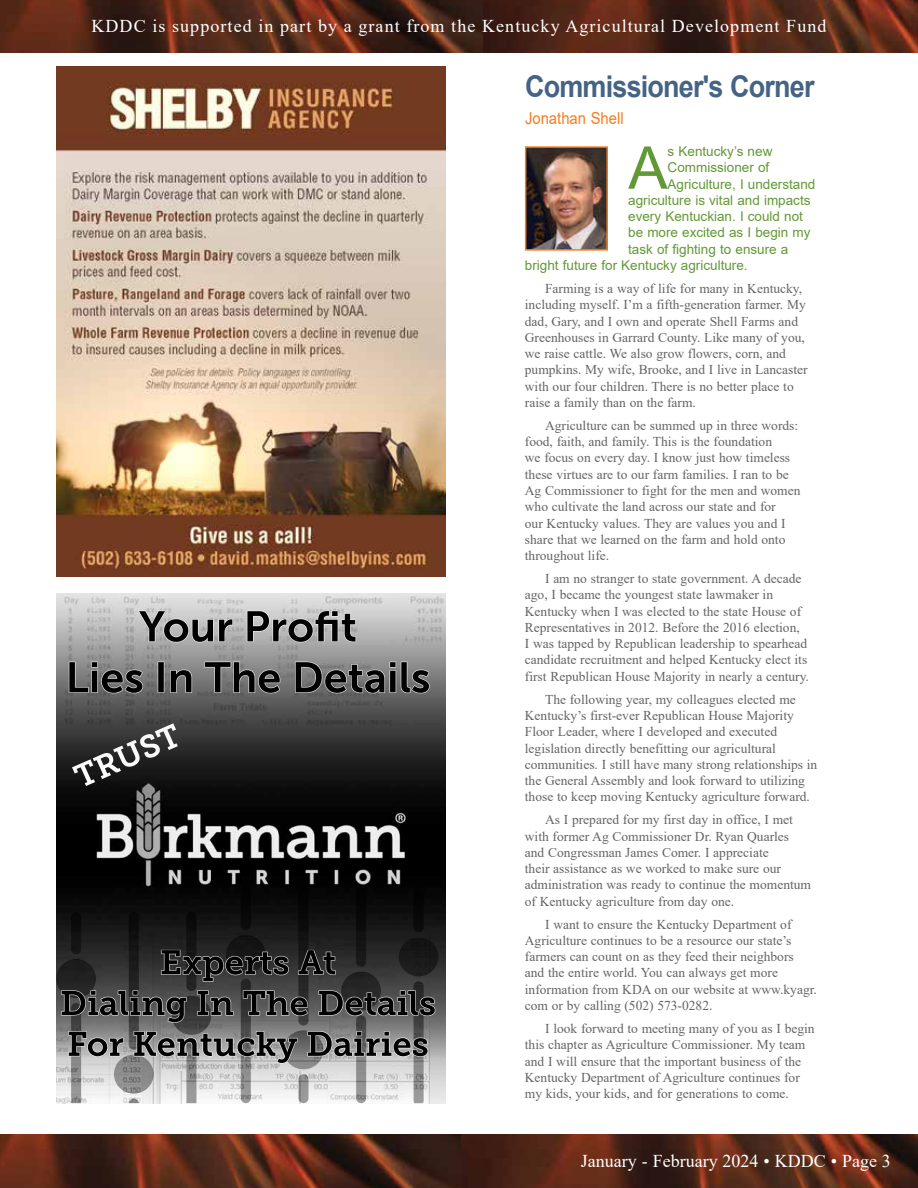
<style>
.page{position:relative;width:918px;height:1188px;background:#fff}
.page>*{position:absolute;margin:0;border:0;box-sizing:border-box;transform-origin:0 0}
.t1{font:58.95px "Arial";color:#629836}
.t2{font:700 30px "Arial";letter-spacing:-.03em;color:#456485;scale:.9 1}
.t3{font:18px "Times New Roman";letter-spacing:.06em;color:#fff}
.t4{font:18px "Times New Roman";color:#fff}
.t5{font:16.5px "Arial";color:#f57d23;scale:.9 1}
.t6{font:13.5px/16.2px "Times New Roman";color:#636466}
.t7{font:13.5px "Arial";color:#629836}
</style>
<div class="page">
<img style="left:460px;top:1134px;width:458px;height:54px">
<img style="left:0;top:1134px;width:460px;height:54px">
<img style="left:1px;top:0;width:483px;height:53px">
<img style="left:484px;top:0;width:434px;height:53px">
<img style="left:528px;top:149px;width:77px;height:99px">
<div style="left:525px;top:146px;width:83px;height:105px;border:2px solid #f57d23"></div>
<img style="left:56px;top:67px;width:390px;height:510px">
<img style="left:56px;top:593px;width:390px;height:510px">
<img style="left:71px;top:912px;width:10px;height:42px">
<img style="left:71px;top:1003px;width:10px;height:100px">
<img style="left:129px;top:912px;width:10px;height:138px">
<svg style="left:129px;top:1099px;width:10px;height:4px"></svg>
<img style="left:186px;top:912px;width:10px;height:79px">
<img style="left:186px;top:1040px;width:10px;height:63px">
<img style="left:56px;top:959px;width:40px;height:39px">
<img style="left:114px;top:1055px;width:40px;height:39px">
<img style="left:172px;top:996px;width:39px;height:39px">
<img style="left:241px;top:888px;width:10px;height:42px">
<img style="left:241px;top:979px;width:10px;height:124px">
<img style="left:298px;top:888px;width:10px;height:138px">
<img style="left:298px;top:1074px;width:10px;height:29px">
<img style="left:356px;top:888px;width:10px;height:79px">
<img style="left:356px;top:1015px;width:10px;height:88px">
<img style="left:226px;top:935px;width:40px;height:14px">
<img style="left:284px;top:1030px;width:39px;height:39px">
<img style="left:341px;top:972px;width:40px;height:39px">
<img style="left:414px;top:890px;width:10px;height:42px">
<img style="left:414px;top:981px;width:10px;height:122px">
<img style="left:399px;top:937px;width:39px;height:39px">
<img style="left:138px;top:610px;width:218px;height:33px">
<img style="left:161px;top:949px;width:175px;height:26px">
<h3 class="t3" style="left:91px;top:13px;width:737px">KDDC is supported in part by a grant from the Kentucky Agricultural Development Fund</h3>
<h2 class="t2" style="left:525px;top:66px;width:323px">Commissioner's Corner</h2>
<p class="t5" style="left:525px;top:107px;width:111px">Jonathan Shell</p>
<h1 class="t1" style="left:628px;top:127px;width:41px">A</h1>
<p class="t7" style="left:668px;top:142px;width:106px">s Kentucky’s new</p>
<p class="t7" style="left:668px;top:158px;width:103px">Commissioner of</p>
<p class="t7" style="left:668px;top:175px;width:149px">Agriculture, I understand</p>
<p class="t7" style="left:628px;top:191px;width:184px">agriculture is vital and impacts</p>
<p class="t7" style="left:628px;top:207px;width:176px">every Kentuckian. I could not</p>
<p class="t7" style="left:628px;top:223px;width:184px">be more excited as I begin my</p>
<p class="t7" style="left:628px;top:240px;width:162px">task of fighting to ensure a</p>
<p class="t7" style="left:525px;top:256px;width:224px">bright future for Kentucky agriculture.</p>
<p class="t6" style="left:525px;top:280px;width:284px;text-indent:20px">Farming is a way of life for many in Kentucky, including myself. I’m a fifth-generation farmer. My dad, Gary, and I own and operate Shell Farms and Greenhouses in Garrard County. Like many of you, we raise cattle. We also grow flowers, corn, and pumpkins. My wife, Brooke, and I live in Lancaster with our four children. There is no better place to raise a family than on the farm.</p>
<p class="t6" style="left:525px;top:417px;width:277px;text-indent:20px">Agriculture can be summed up in three words: food, faith, and family. This is the foundation<br>we focus on every day. I know just how timeless these virtues are to our farm families. I ran to be Ag Commissioner to fight for the men and women who cultivate the land across our state and for<br>our Kentucky values. They are values you and I share that we learned on the farm and hold onto throughout life.</p>
<p class="t6" style="left:525px;top:570px;width:286px;text-indent:20px">I am no stranger to state government. A decade ago, I became the youngest state lawmaker in Kentucky when I was elected to the state House of Representatives in 2012. Before the 2016 election,<br>I was tapped by Republican leadership to spearhead candidate recruitment and helped Kentucky elect its first Republican House Majority in nearly a century.</p>
<p class="t6" style="left:525px;top:691px;width:294px;text-indent:20px">The following year, my colleagues elected me Kentucky’s first-ever Republican House Majority Floor Leader, where I developed and executed legislation directly benefitting our agricultural communities. I still have many strong relationships in the General Assembly and look forward to utilizing those to keep moving Kentucky agriculture forward.</p>
<p class="t6" style="left:525px;top:811px;width:288px;text-indent:20px">As I prepared for my first day in office, I met with former Ag Commissioner Dr. Ryan Quarles and Congressman James Comer. I appreciate<br>their assistance as we worked to make sure our administration was ready to continue the momentum of Kentucky agriculture from day one.</p>
<p class="t6" style="left:525px;top:916px;width:294px;text-indent:20px">I want to ensure the Kentucky Department of Agriculture continues to be a resource our state’s farmers can count on as they feed their neighbors<br>and the entire world. You can always get more information from KDA on our website at www.kyagr. com or by calling (502) 573-0282.</p>
<p class="t6" style="left:525px;top:1020px;width:291px;text-indent:20px">I look forward to meeting many of you as I begin this chapter as Agriculture Commissioner. My team and I will ensure that the important business of the Kentucky Department of Agriculture continues for my kids, your kids, and for generations to come.</p>
<h3 class="t4" style="left:581px;top:1148px;width:312px">January - February 2024 • KDDC • Page 3</h3>
</div>
